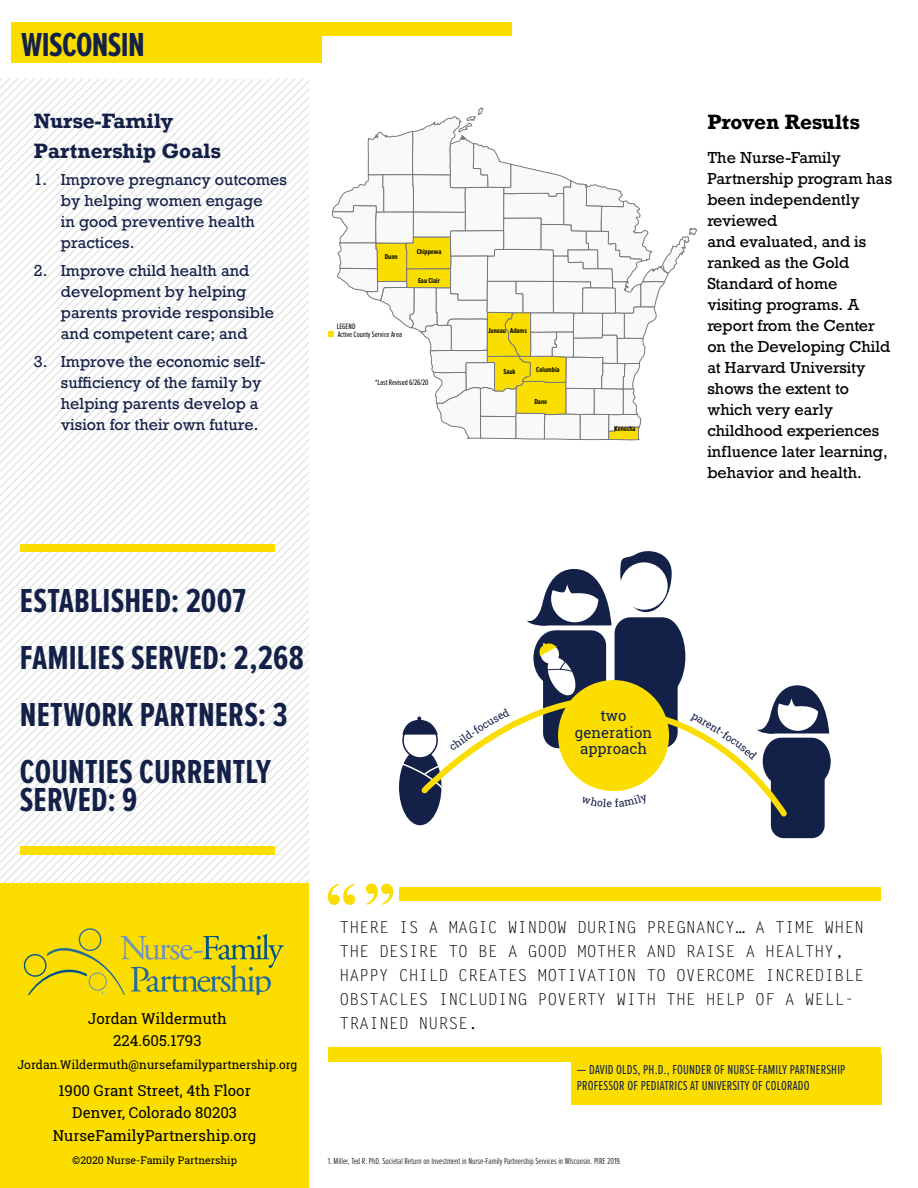
<style>
.page{position:relative;width:918px;height:1188px;background:#fff}
.page>*{position:absolute;margin:0;border:0;box-sizing:border-box;transform-origin:0 0}
.t1{font:700 34.5px/57px "Proxima Nova Ex Cn";letter-spacing:.005em;color:#132048}
.t2{font:700 34.5px "Proxima Nova Ex Cn";letter-spacing:-.02em;color:#132048}
.t3{font:700 19.5px/30px "Rockwell Nova";color:#132048}
.t4{font:700 19.5px "Rockwell Nova";color:#000}
.t5{font:16.5px/24px "Letter Gothic Std";color:#000}
.t6{font:15px/21px "Rockwell Nova";color:#000}
.t7{font:15px/21px "Rockwell Nova";color:#132048}
.t8{font:15px/22.5px "Roboto Slab";color:#000;text-align:center}
.t9{font:15px/16.5px "Roboto Slab";color:#132048;text-align:center}
.t10{font:13.5px/16.2px "Proxima Nova Ex Cn";letter-spacing:.01em;color:#132048}
.t11{font:12px "Roboto Slab";color:#000}
.t12{font:10.5px "Roboto Slab";color:#000}
.t13{font:300 9px "Proxima Nova Ex Cn";color:#000}
.t14{font:8.1px/8.1px "Proxima Nova Ex Cn";color:#000}
.t15{font:700 7.5px "Proxima Nova Ex Cn";color:#000}
.s1{font-size:15px}
</style>
<div class="page">
<svg style="left:0;top:80px;width:308px;height:803px"></svg>
<div style="left:12px;top:22px;width:500px;height:14px;background:#fbde00"></div>
<div style="left:12px;top:36px;width:310px;height:27px;background:#fbde00"></div>
<div style="left:328px;top:1047px;width:553px;height:14px;background:#fbde00"></div>
<div style="left:571px;top:1055px;width:310px;height:50px;background:#fbde00"></div>
<div style="left:0;top:883px;width:308px;height:305px;background:#fbde00"></div>
<svg style="left:23px;top:928px;width:261px;height:67px"></svg>
<div style="left:399px;top:887px;width:482px;height:14px;background:#fbde00"></div>
<div style="left:328px;top:1049px;width:553px;height:13px;background:#fbde00"></div>
<svg style="left:328px;top:884px;width:65px;height:21px"></svg>
<div style="left:20px;top:544px;width:255px;height:7px;background:#fbde00"></div>
<div style="left:20px;top:846px;width:255px;height:9px;background:#fbde00"></div>
<svg style="left:328px;top:107px;width:369px;height:334px"></svg>
<div style="left:771px;top:738px;width:54px;height:100px;background:#132048;border-radius:13px"></div>
<div style="left:794px;top:738px;width:37px;height:47px;background:#132048;border-radius:50%"></div>
<div style="left:543px;top:630px;width:63px;height:118px;background:#132048;border-radius:15px"></div>
<div style="left:533px;top:630px;width:43px;height:56px;background:#132048;border-radius:50%"></div>
<svg style="left:537px;top:641px;width:39px;height:53px"></svg>
<svg style="left:620px;top:551px;width:52px;height:61px"></svg>
<div style="left:615px;top:617px;width:63px;height:131px;background:#132048;border-radius:16px"></div>
<div style="left:620px;top:562px;width:48px;height:48px;background:#fff;border-radius:50%"></div>
<div style="left:643px;top:618px;width:42px;height:77px;background:#132048;border-radius:50%"></div>
<svg style="left:527px;top:569px;width:85px;height:57px"></svg>
<div style="left:399px;top:749px;width:43px;height:76px;background:#132048;border-radius:50%"></div>
<div style="left:403px;top:723px;width:34px;height:35px;background:#fff;border-radius:50%"></div>
<div style="left:402px;top:722px;width:36px;height:37px;border:2px solid #132048;border-radius:50%"></div>
<svg style="left:401px;top:763px;width:18px;height:10px"></svg>
<svg style="left:402px;top:717px;width:17px;height:18px"></svg>
<svg style="left:419px;top:694px;width:368px;height:126px"></svg>
<div style="left:558px;top:680px;width:111px;height:111px;background:#fbde00;border-radius:50%"></div>
<svg style="left:450px;top:708px;width:60px;height:43px"></svg>
<svg style="left:690px;top:685px;width:139px;height:75px"></svg>
<svg style="left:582px;top:795px;width:66px;height:13px"></svg>
<h1 class="t2" style="left:21px;top:28px;width:125px">WISCONSIN</h1>
<h2 class="t3" style="left:34px;top:105px;width:188px">Nurse-Family<br>Partnership Goals</h2>
<p class="t7" style="left:61px;top:170px;width:228px;text-indent:-27px">1. Improve pregnancy outcomes by helping women engage<br>in good preventive health practices.</p>
<p class="t7" style="left:61px;top:260px;width:215px;text-indent:-27px">2. Improve child health and development by helping parents provide responsible and competent care; and</p>
<p class="t7" style="left:61px;top:351px;width:206px;text-indent:-27px">3. Improve the economic self&shy;sufficiency of the family by helping parents develop a vision for their own future.</p>
<p class="t15" style="left:385px;top:253px;width:14px">Dunn</p>
<p class="t15" style="left:417px;top:248px;width:26px">Chippewa</p>
<p class="t15" style="left:418px;top:277px;width:23px">Eau Clair</p>
<p class="t14" style="left:337px;top:322px;width:67px">LEGEND<br>Active County Service Area</p>
<p class="t14" style="left:375px;top:378px;width:55px">*Last Revised 6/26/20</p>
<p class="t15" style="left:510px;top:327px;width:18px">Adams</p>
<p class="t15" style="left:488px;top:328px;width:20px">Juneau</p>
<p class="t15" style="left:503px;top:368px;width:14px">Sauk</p>
<p class="t15" style="left:536px;top:366px;width:25px">Columbia</p>
<p class="t15" style="left:534px;top:398px;width:14px">Dane</p>
<p class="t15" style="left:614px;top:425px;width:23px">Kenosha</p>
<h2 class="t4" style="left:707px;top:109px;width:154px">Proven Results</h2>
<p class="t6" style="left:707px;top:147px;width:186px">The Nurse-Family<br>Partnership program has been independently reviewed<br>and evaluated, and is ranked as the Gold<br>Standard of home visiting programs. A report from the Center on the Developing Child at Harvard University shows the extent to which very early childhood experiences influence later learning, behavior and health.</p>
<h1 class="t1" style="left:20px;top:573px;width:286px">ESTABLISHED: 2007<br>FAMILIES SERVED: 2,268<br>NETWORK PARTNERS: 3<br>COUNTIES CURRENTLY</h1>
<h1 class="t1" style="left:20px;top:773px;width:119px">SERVED: 9</h1>
<p class="t9" style="left:575px;top:707px;width:79px">two generation</p>
<p class="t9" style="left:580px;top:740px;width:69px">approach</p>
<p class="t8" style="left:88px;top:1007px;width:141px">Jordan Wildermuth<br>224.605.1793</p>
<p class="t11" style="left:17px;top:1056px;width:282px">Jordan.Wildermuth@nursefamilypartnership.org</p>
<p class="t8" style="left:53px;top:1079px;width:205px">1900 Grant Street, 4th Floor<br>Denver, Colorado 80203<br>NurseFamilyPartnership.org</p>
<p class="t12" style="left:72px;top:1153px;width:166px">©2020 Nurse-Family Partnership</p>
<p class="t5" style="left:339px;top:916px;width:526px">THERE IS A MAGIC WINDOW DURING PREGNANCY… A TIME WHEN THE DESIRE TO BE A GOOD MOTHER AND RAISE A HEALTHY, HAPPY CHILD CREATES MOTIVATION TO OVERCOME INCREDIBLE OBSTACLES INCLUDING POVERTY WITH THE HELP OF A WELL-TRAINED NURSE.</p>
<p class="t10" style="left:577px;top:1062px;width:270px"><span class="s1">—</span> DAVID OLDS, PH.D., FOUNDER OF NURSE-FAMILY PARTNERSHIP<br>PROFESSOR OF PEDIATRICS AT UNIVERSITY OF COLORADO</p>
<p class="t13" style="left:328px;top:1157px;width:295px">1. Miller, Ted R. PhD. Societal Return on Investment in Nurse-Family Partnership Services in WIsconsin. PIRE 2019.</p>
</div>
